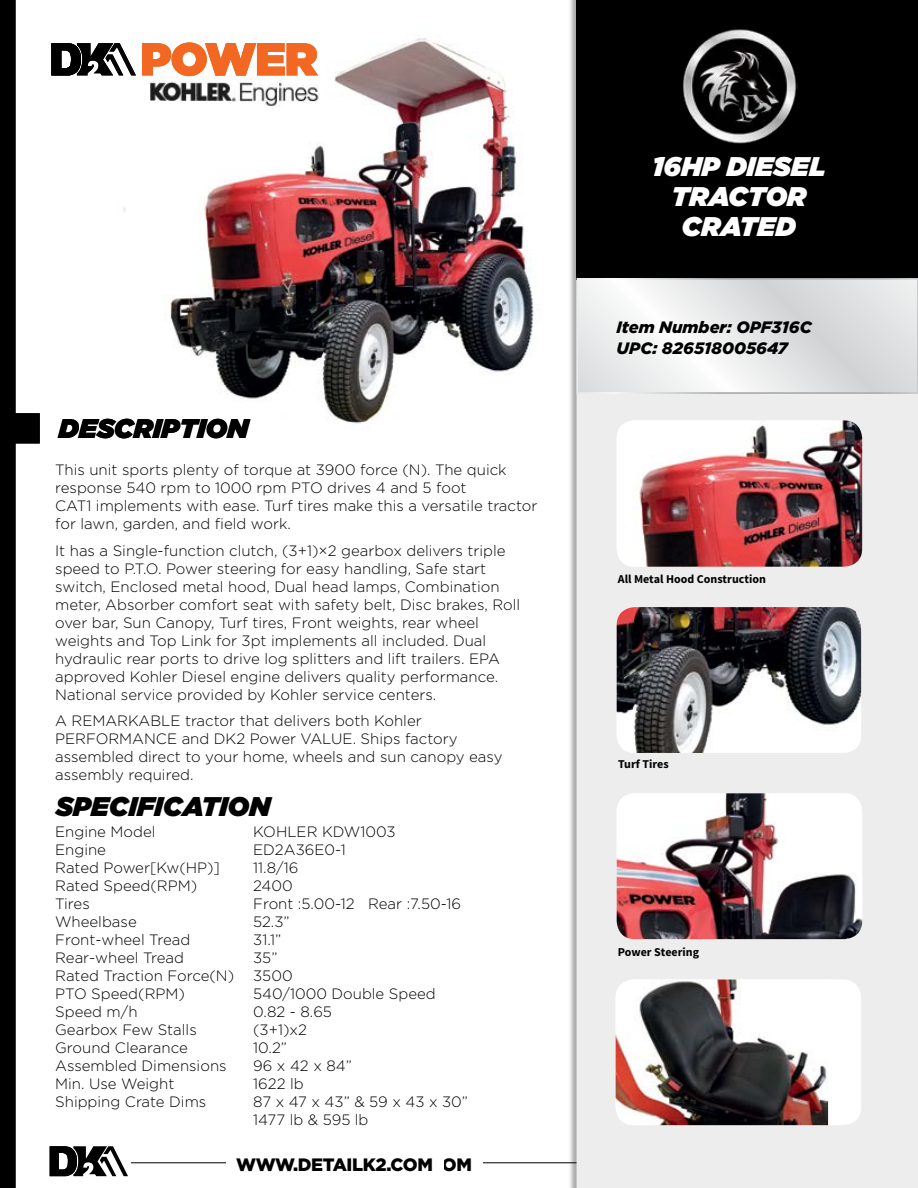
<style>
.page{position:relative;width:918px;height:1188px;background:#fff}
.page>*{position:absolute;margin:0;border:0;box-sizing:border-box;transform-origin:0 0}
.t1{font:italic 900 27px "Gotham";color:#000}
.t2{font:italic 900 27px/30px "Gotham";color:#fff;text-align:center}
.t3{font:900 18px "Gotham";letter-spacing:-.02em;color:#000}
.t4{font:italic 900 16.5px/21px "Gotham";color:#000}
.t5{font:300 15px/18px "Gotham";color:#000}
.t6{font:700 12px "Source Sans Pro";color:#000}
</style>
<div class="page">
<img style="left:123px;top:35px;width:411px;height:389px">
<hr style="left:131px;top:1162px;width:787px;height:1px;background:#000">
<div style="left:568px;top:0;width:350px;height:1188px;background:#000;opacity:.34"></div>
<div style="left:577px;top:394px;width:341px;height:794px;background:#ededee"></div>
<div style="left:577px;top:0;width:341px;height:280px;background:#000"></div>
<svg style="left:580px;top:281px;width:335px;height:110px"></svg>
<div style="left:577px;top:278px;width:341px;height:116px;border:2px solid #fff"></div>
<svg style="left:50px;top:1146px;width:78px;height:30px"></svg>
<div style="left:265px;top:1156px;width:218px;height:24px;background:#fff"></div>
<img style="left:683px;top:29px;width:115px;height:115px">
<div style="left:226px;top:1156px;width:218px;height:24px;background:#fff"></div>
<svg style="left:0;top:0;width:40px;height:1188px"></svg>
<img style="left:150px;top:77px;width:171px;height:30px">
<svg style="left:142px;top:42px;width:176px;height:34px"></svg>
<svg style="left:51px;top:43px;width:85px;height:33px"></svg>
<img style="left:617px;top:420px;width:245px;height:147px">
<img style="left:617px;top:607px;width:244px;height:146px">
<img style="left:617px;top:793px;width:245px;height:146px">
<div style="left:616px;top:980px;width:245px;height:145px;background:#fff;border-radius:18px"></div>
<img style="left:616px;top:980px;width:212px;height:145px">
<h1 class="t1" style="left:59px;top:409px;width:191px">DESCRIPTION</h1>
<p class="t5" style="left:55px;top:460px;width:484px">This unit sports plenty of torque at 3900 force (N). The quick response 540 rpm to 1000 rpm PTO drives 4 and 5 foot<br>CAT1 implements with ease. Turf tires make this a versatile tractor for lawn, garden, and field work.</p>
<p class="t5" style="left:55px;top:541px;width:467px">It has a Single-function clutch, (3+1)×2 gearbox delivers triple speed to P.T.O. Power steering for easy handling, Safe start switch, Enclosed metal hood, Dual head lamps, Combination meter, Absorber comfort seat with safety belt, Disc brakes, Roll over bar, Sun Canopy, Turf tires, Front weights, rear wheel weights and Top Link for 3pt implements all included. Dual hydraulic rear ports to drive log splitters and lift trailers. EPA approved Kohler Diesel engine delivers quality performance.<br>National service provided by Kohler service centers.</p>
<p class="t5" style="left:55px;top:711px;width:449px">A REMARKABLE tractor that delivers both Kohler PERFORMANCE and DK2 Power VALUE. Ships factory assembled direct to your home, wheels and sun canopy easy assembly required.</p>
<h1 class="t1" style="left:56px;top:788px;width:216px">SPECIFICATION</h1>
<p class="t5" style="left:55px;top:822px;width:102px">Engine Model</p>
<p class="t5" style="left:253px;top:822px;width:144px">KOHLER KDW1003</p>
<p class="t5" style="left:55px;top:840px;width:52px">Engine</p>
<p class="t5" style="left:253px;top:840px;width:94px">ED2A36E0-1</p>
<p class="t5" style="left:55px;top:858px;width:166px">Rated Power[Kw(HP)]</p>
<p class="t5" style="left:253px;top:858px;width:47px">11.8/16</p>
<p class="t5" style="left:55px;top:876px;width:144px">Rated Speed(RPM)</p>
<p class="t5" style="left:253px;top:876px;width:41px">2400</p>
<p class="t5" style="left:55px;top:894px;width:36px">Tires</p>
<p class="t5" style="left:253px;top:894px;width:209px">Front :5.00-12 Rear :7.50-16</p>
<p class="t5" style="left:55px;top:912px;width:83px">Wheelbase</p>
<p class="t5" style="left:253px;top:912px;width:38px">52.3”</p>
<p class="t5" style="left:55px;top:930px;width:137px">Front-wheel Tread</p>
<p class="t5" style="left:253px;top:930px;width:30px">31.1”</p>
<p class="t5" style="left:55px;top:948px;width:130px">Rear-wheel Tread</p>
<p class="t5" style="left:253px;top:948px;width:26px">35”</p>
<p class="t5" style="left:55px;top:966px;width:180px">Rated Traction Force(N)</p>
<p class="t5" style="left:253px;top:966px;width:41px">3500</p>
<p class="t5" style="left:55px;top:984px;width:131px">PTO Speed(RPM)</p>
<p class="t5" style="left:253px;top:984px;width:184px">540/1000 Double Speed</p>
<p class="t5" style="left:55px;top:1002px;width:84px">Speed m/h</p>
<p class="t5" style="left:253px;top:1002px;width:80px">0.82 - 8.65</p>
<p class="t5" style="left:55px;top:1020px;width:143px">Gearbox Few Stalls</p>
<p class="t5" style="left:253px;top:1020px;width:55px">(3+1)x2</p>
<p class="t5" style="left:55px;top:1038px;width:134px">Ground Clearance</p>
<p class="t5" style="left:253px;top:1038px;width:35px">10.2”</p>
<p class="t5" style="left:55px;top:1056px;width:173px">Assembled Dimensions</p>
<p class="t5" style="left:253px;top:1056px;width:100px">96 x 42 x 84”</p>
<p class="t5" style="left:55px;top:1074px;width:121px">Min. Use Weight</p>
<p class="t5" style="left:253px;top:1074px;width:52px">1622 lb</p>
<p class="t5" style="left:55px;top:1092px;width:153px">Shipping Crate Dims</p>
<p class="t5" style="left:253px;top:1092px;width:216px">87 x 47 x 43” &amp; 59 x 43 x 30”<br>1477 lb &amp; 595 lb</p>
<p class="t3" style="left:236px;top:1152px;width:198px">WW .DETAILK2.COM</p>
<p class="t3" style="left:275px;top:1152px;width:198px">WWW.DETAILK2.COM</p>
<h1 class="t2" style="left:652px;top:151px;width:175px">16HP DIESEL<br>TRACTOR<br>CRATED</h1>
<p class="t4" style="left:617px;top:316px;width:197px">Item Number: OPF316C<br>UPC: 826518005647</p>
<p class="t6" style="left:618px;top:571px;width:149px">All Metal Hood Construction</p>
<p class="t6" style="left:618px;top:757px;width:52px">Turf Tires</p>
<p class="t6" style="left:618px;top:944px;width:83px">Power Steering</p>
</div>
